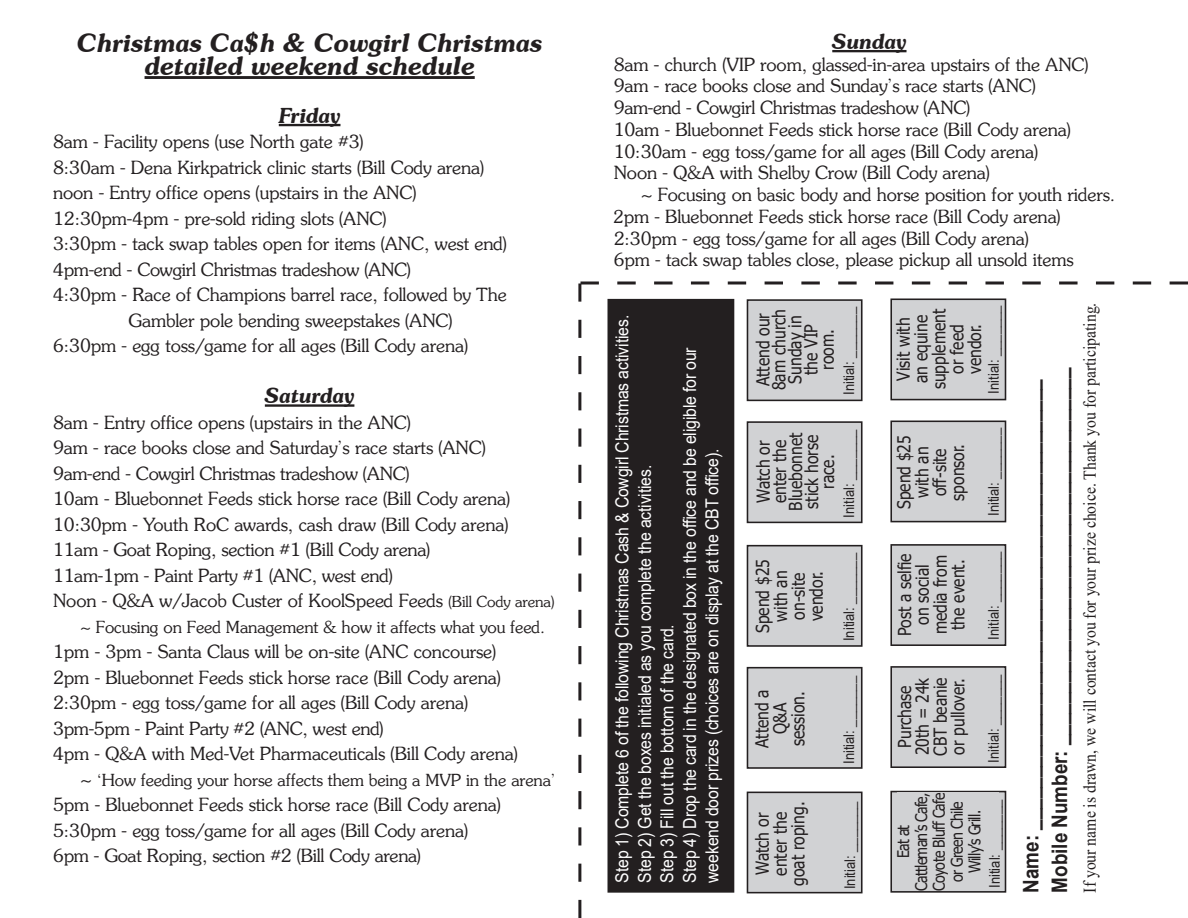
<style>
.page{position:relative;width:1188px;height:918px;background:#fff}
.page>*{position:absolute;margin:0;border:0;box-sizing:border-box;transform-origin:0 0}
.t1{font:italic 600 25.5px/22.5px "Souvenir IT Cby BT";color:#231f20;text-align:center}
.t2{font:700 21.45px/28.5px "Arial";color:#231f20;scale:.88 1}
.t3{font:italic 600 21px "Souvenir IT Cby BT";color:#231f20}
.t4{font:18px/25.5px "Souvenir";color:#231f20}
.t5{font:18px/22.5px "Arial";letter-spacing:-.01em;color:#fff;scale:.88 1}
.t6{font:17.85px/17.9px "Tahoma";color:#231f20;text-align:center;scale:.88 1}
.t7{font:17.85px "Times New Roman";color:#231f20;scale:.88 1}
.t8{font:16.5px "Souvenir";color:#231f20}
.t9{font:16.05px/17.9px "Tahoma";letter-spacing:-.045em;color:#231f20;text-align:center;scale:.88 1}
.t10{font:14.7px "Arial";color:#231f20;scale:.88 1}
.s1{font-size:15px}
.s2{font-size:18px}
.s3{font-family:"Souvenir IT Cby BT";font-weight:300}
</style>
<div class="page">
<hr style="left:145px;top:76px;width:330px;height:3px;background:#231f20">
<hr style="left:279px;top:124px;width:61px;height:2px;background:#231f20">
<hr style="left:265px;top:404px;width:89px;height:3px;background:#231f20">
<hr style="left:832px;top:50px;width:75px;height:2px;background:#231f20">
<svg style="left:578px;top:281px;width:610px;height:637px"></svg>
<div style="left:747px;top:792px;width:115px;height:101px;background:#d1d2d4"></div>
<div style="left:747px;top:792px;width:116px;height:101px;border:2px solid #231f20"></div>
<div style="left:747px;top:668px;width:115px;height:100px;background:#d1d2d4"></div>
<div style="left:747px;top:667px;width:116px;height:102px;border:2px solid #231f20"></div>
<div style="left:747px;top:546px;width:115px;height:100px;background:#d1d2d4"></div>
<div style="left:747px;top:545px;width:116px;height:102px;border:2px solid #231f20"></div>
<div style="left:747px;top:422px;width:115px;height:100px;background:#d1d2d4"></div>
<div style="left:747px;top:421px;width:116px;height:102px;border:2px solid #231f20"></div>
<div style="left:747px;top:300px;width:115px;height:100px;background:#d1d2d4"></div>
<div style="left:747px;top:299px;width:116px;height:102px;border:2px solid #231f20"></div>
<div style="left:891px;top:792px;width:115px;height:100px;background:#d1d2d4"></div>
<div style="left:890px;top:791px;width:116px;height:102px;border:2px solid #231f20"></div>
<div style="left:891px;top:667px;width:115px;height:100px;background:#d1d2d4"></div>
<div style="left:890px;top:666px;width:116px;height:102px;border:2px solid #231f20"></div>
<div style="left:891px;top:545px;width:115px;height:100px;background:#d1d2d4"></div>
<div style="left:890px;top:544px;width:116px;height:102px;border:2px solid #231f20"></div>
<div style="left:891px;top:421px;width:115px;height:101px;background:#d1d2d4"></div>
<div style="left:890px;top:421px;width:116px;height:101px;border:2px solid #231f20"></div>
<div style="left:891px;top:299px;width:115px;height:101px;background:#d1d2d4"></div>
<div style="left:890px;top:298px;width:116px;height:102px;border:2px solid #231f20"></div>
<div style="left:897px;top:792px;width:102px;height:99px;background:#d1d2d4"></div>
<div style="left:608px;top:300px;width:126px;height:592px;background:#231f20"></div>
<h1 class="t1" style="left:77px;top:31px;width:467px">Christmas Ca$h &amp; Cowgirl Christmas detailed weekend schedule</h1>
<p class="t3" style="left:279px;top:102px;width:63px">Friday</p>
<p class="t4" style="left:53px;top:129px;width:312px">8am - Facility opens (use North gate #3)</p>
<p class="t4" style="left:53px;top:154px;width:433px">8:30am - Dena Kirkpatrick clinic starts (Bill Cody arena)</p>
<p class="t4" style="left:53px;top:180px;width:365px">noon - Entry office opens (upstairs in the ANC)</p>
<p class="t4" style="left:53px;top:205px;width:335px">12:30pm-4pm - pre-sold riding slots (ANC)</p>
<p class="t4" style="left:53px;top:231px;width:455px">3:30pm - tack swap tables open for items (ANC, west end)</p>
<p class="t4" style="left:53px;top:256px;width:359px">4pm-end - Cowgirl Christmas tradeshow (ANC)</p>
<p class="t4" style="left:53px;top:282px;width:455px">4:30pm - Race of Champions barrel race, followed by The</p>
<p class="t4" style="left:128px;top:307px;width:326px">Gambler pole bending sweepstakes (ANC)</p>
<p class="t4" style="left:53px;top:333px;width:417px">6:30pm - egg toss/game for all ages (Bill Cody arena)</p>
<p class="t3" style="left:265px;top:383px;width:91px">Saturday</p>
<p class="t4" style="left:53px;top:409px;width:503px">8am - Entry office opens (upstairs in the ANC)<br>9am - race books close and Saturday’s race starts (ANC)<br>9am-end - Cowgirl Christmas tradeshow (ANC)<br>10am - Bluebonnet Feeds stick horse race (Bill Cody arena)<br>10:30pm - Youth RoC awards, cash draw (Bill Cody arena)<br>11am - Goat Roping, section #1 (Bill Cody arena)<br>11am-1pm - Paint Party #1 (ANC, west end)<br>Noon - Q&amp;A w/Jacob Custer of KoolSpeed Feeds <span class="s1">(Bill Cody arena)</span></p>
<p class="t8" style="left:80px;top:617px;width:467px">~ Focusing on Feed Management &amp; how it affects what you feed.</p>
<p class="t4" style="left:53px;top:639px;width:466px">1pm - 3pm - Santa Claus will be on-site (ANC concourse)<br>2pm - Bluebonnet Feeds stick horse race (Bill Cody arena)<br>2:30pm - egg toss/game for all ages (Bill Cody arena)<br>3pm-5pm - Paint Party #2 (ANC, west end)<br>4pm - Q&amp;A with Med-Vet Pharmaceuticals (Bill Cody arena)</p>
<p class="t8" style="left:80px;top:770px;width:477px"><span class="s2">~</span> ‘How feeding your horse affects them being a MVP in the arena’</p>
<p class="t4" style="left:53px;top:792px;width:449px">5pm - Bluebonnet Feeds stick horse race (Bill Cody arena)<br>5:30pm - egg toss/game for all ages (Bill Cody arena)<br>6pm - Goat Roping, section #2 (Bill Cody arena)</p>
<p class="t3" style="left:832px;top:28px;width:76px">Sunday</p>
<p class="t4" style="left:614px;top:53px;width:476px;line-height:21.8px">8am - church (VIP room, glassed-in-area upstairs of the ANC)<br>9am - race books close and Sunday’s race starts (ANC)<br>9am-end - Cowgirl Christmas tradeshow (ANC)<br>10am - Bluebonnet Feeds stick horse race (Bill Cody arena)<br>10:30am - egg toss/game for all ages (Bill Cody arena)<br>Noon - Q&amp;A with Shelby Crow (Bill Cody arena)</p>
<p class="t4" style="left:614px;top:183px;width:503px;line-height:21.8px;text-indent:27px">~ Focusing on basic body and horse position for youth riders.<br><span class="s3">2</span>pm - Bluebonnet Feeds stick horse race (Bill Cody arena)<br>2:30pm - egg toss/game for all ages (Bill Cody arena)<br>6pm - tack swap tables close, please pickup all unsold items</p>
<p class="t5" style="left:611px;top:883px;width:647px;rotate:-90deg">Step 1) Complete 6 of the following Christmas Cash &amp; Cowgirl Christmas activities.<br>Step 2) Get the boxes initialed as you complete the activities.<br>Step 3) Fill out the bottom of the card.<br>Step 4) Drop the card in the designated box in the office and be eligible for our weekend door prizes (choices are on display at the CBT office).</p>
<p class="t6" style="left:756px;top:390px;width:94px;line-height:16px;rotate:-90deg">Attend our<br>8am church<br>Sunday in the VIP room.</p>
<p class="t6" style="left:756px;top:511px;width:90px;line-height:16px;rotate:-90deg">Watch or enter the<br>Bluebonnet stick horse race.</p>
<p class="t10" style="left:839px;top:395px;width:102px;rotate:-90deg">Initial: _______</p>
<p class="t10" style="left:839px;top:518px;width:102px;rotate:-90deg">Initial: _______</p>
<p class="t6" style="left:755px;top:633px;width:85px;rotate:-90deg">Spend $25 with an on-site vendor.</p>
<p class="t6" style="left:754px;top:748px;width:68px;rotate:-90deg">Attend a<br>Q&amp;A session.</p>
<p class="t10" style="left:839px;top:641px;width:102px;rotate:-90deg">Initial: _______</p>
<p class="t10" style="left:839px;top:764px;width:102px;rotate:-90deg">Initial: _______</p>
<p class="t6" style="left:754px;top:886px;width:97px;rotate:-90deg">Watch or enter the goat roping.</p>
<p class="t10" style="left:840px;top:889px;width:102px;rotate:-90deg">Initial: _______</p>
<p class="t10" style="left:984px;top:394px;width:102px;rotate:-90deg">Initial: _______</p>
<p class="t10" style="left:984px;top:516px;width:102px;rotate:-90deg">Initial: _______</p>
<p class="t6" style="left:895px;top:389px;width:93px;rotate:-90deg">Visit with an equine supplement or feed vendor.</p>
<p class="t6" style="left:896px;top:509px;width:85px;rotate:-90deg">Spend $25 with an off-site sponsor.</p>
<p class="t6" style="left:897px;top:636px;width:95px;rotate:-90deg">Post a selfie on social media from the event.</p>
<p class="t6" style="left:897px;top:756px;width:90px;rotate:-90deg">Purchase<br>20th = 24k<br>CBT beanie or pullover.</p>
<p class="t10" style="left:984px;top:640px;width:102px;rotate:-90deg">Initial: _______</p>
<p class="t10" style="left:984px;top:763px;width:102px;rotate:-90deg">Initial: _______</p>
<p class="t9" style="left:895px;top:891px;width:113px;rotate:-90deg">Eat at<br>Cattleman’s Cafe,<br>Coyote Bluff Cafe or Green Chile<br>Willy’s Grill.</p>
<p class="t10" style="left:985px;top:888px;width:102px;rotate:-90deg">Initial: _______</p>
<p class="t2" style="left:1017px;top:893px;width:598px;rotate:-90deg">Name: ___________________________________________<br>Mobile Number: ____________________________________</p>
<p class="t7" style="left:1077px;top:893px;width:672px;rotate:-90deg">If your name is drawn, we will contact you for your prize choice. Thank you for participating.</p>
</div>
